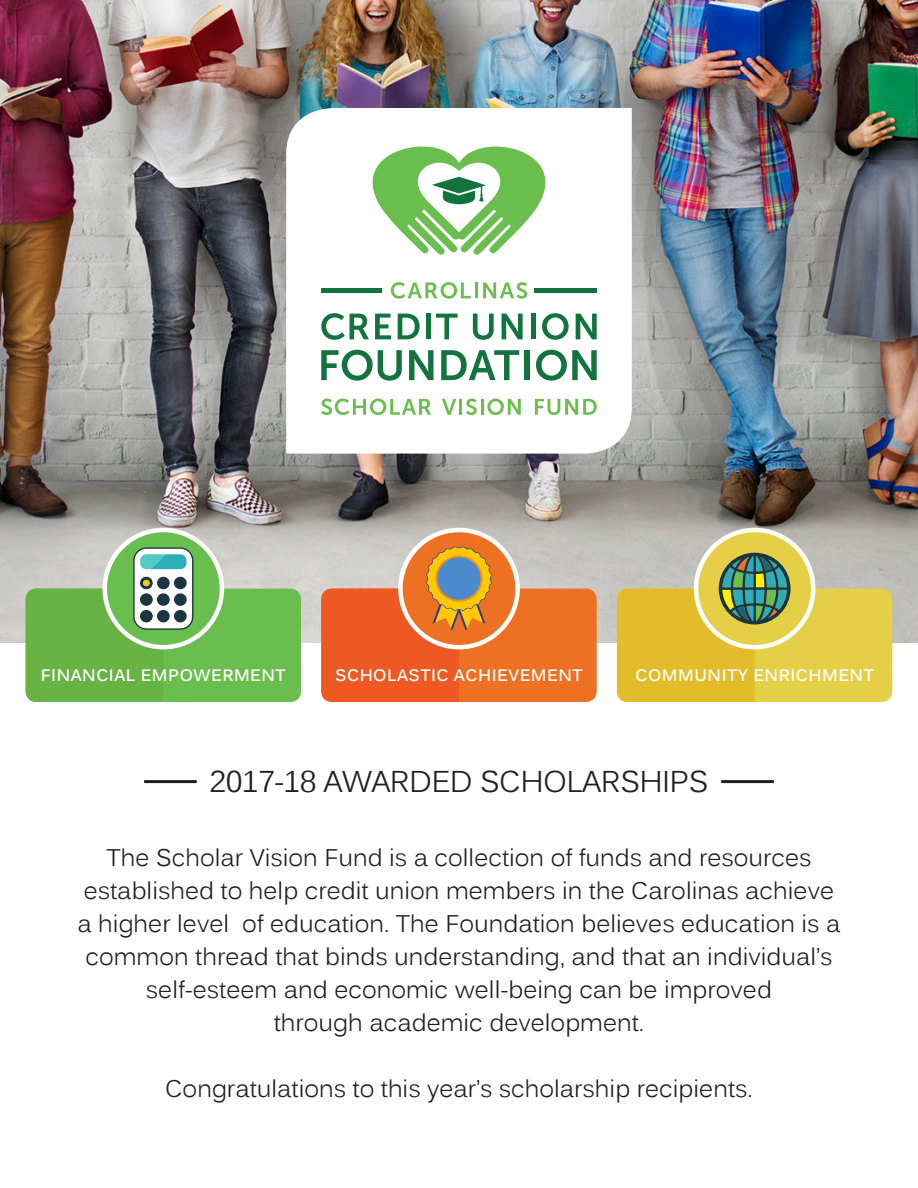
<style>
.page{position:relative;width:918px;height:1188px;background:#fff}
.page>*{position:absolute;margin:0;border:0;box-sizing:border-box;transform-origin:0 0}
.t1{font:30px "Kalinga";letter-spacing:-.02em;color:#231f20}
.t2{font:24px/33px "Kalinga";color:#231f20;text-align:center}
.t3{font:700 16.5px "Kalinga";letter-spacing:.03em;color:#fff}
</style>
<div class="page">
<img style="left:0;top:0;width:918px;height:643px">
<svg style="left:286px;top:108px;width:346px;height:346px"></svg>
<svg style="left:321px;top:313px;width:48px;height:27px"></svg>
<svg style="left:375px;top:314px;width:16px;height:25px"></svg>
<svg style="left:398px;top:314px;width:22px;height:25px"></svg>
<div style="left:426px;top:314px;width:5px;height:25px;background:#12733f"></div>
<svg style="left:436px;top:314px;width:22px;height:25px"></svg>
<svg style="left:473px;top:314px;width:21px;height:26px"></svg>
<svg style="left:502px;top:314px;width:21px;height:25px"></svg>
<div style="left:531px;top:314px;width:5px;height:25px;background:#12733f"></div>
<svg style="left:542px;top:313px;width:27px;height:27px"></svg>
<svg style="left:576px;top:314px;width:21px;height:25px"></svg>
<svg style="left:321px;top:350px;width:81px;height:31px"></svg>
<svg style="left:409px;top:350px;width:25px;height:30px"></svg>
<svg style="left:441px;top:350px;width:78px;height:30px"></svg>
<div style="left:524px;top:350px;width:6px;height:30px;background:#12733f"></div>
<svg style="left:536px;top:350px;width:61px;height:31px"></svg>
<hr style="left:321px;top:288px;width:61px;height:4px;background:#12733f">
<svg style="left:391px;top:282px;width:86px;height:17px"></svg>
<svg style="left:483px;top:282px;width:44px;height:17px"></svg>
<hr style="left:534px;top:288px;width:63px;height:4px;background:#12733f">
<svg style="left:372px;top:136px;width:174px;height:119px"></svg>
<svg style="left:321px;top:399px;width:110px;height:16px"></svg>
<svg style="left:442px;top:399px;width:14px;height:16px"></svg>
<hr style="left:459px;top:399px;width:3px;height:16px;background:#6abe4e">
<svg style="left:466px;top:399px;width:11px;height:16px"></svg>
<hr style="left:481px;top:399px;width:3px;height:16px;background:#6abe4e">
<svg style="left:487px;top:399px;width:34px;height:16px"></svg>
<svg style="left:535px;top:399px;width:62px;height:16px"></svg>
<div style="left:26px;top:589px;width:275px;height:113px;background:#6abe4e;border-radius:11px"></div>
<div style="left:105px;top:530px;width:117px;height:117px;background:#6abe4e;border-radius:50%"></div>
<div style="left:103px;top:528px;width:121px;height:121px;border:4px solid #fff;border-radius:50%"></div>
<div style="left:321px;top:589px;width:276px;height:113px;background:#ed7023;border-radius:11px"></div>
<svg style="left:400px;top:530px;width:118px;height:117px;fill:#ed7023"></svg>
<div style="left:398px;top:528px;width:122px;height:121px;border:4px solid #fff;border-radius:50%"></div>
<div style="left:617px;top:589px;width:275px;height:113px;background:#e4cf46;border-radius:11px"></div>
<div style="left:696px;top:530px;width:117px;height:117px;background:#e4cf46;border-radius:50%"></div>
<div style="left:694px;top:528px;width:121px;height:121px;border:4px solid #fff;border-radius:50%"></div>
<hr style="left:721px;top:780px;width:53px;height:3px;background:#231f20">
<hr style="left:144px;top:780px;width:53px;height:3px;background:#231f20">
<svg style="left:321px;top:546px;width:171px;height:156px"></svg>
<svg style="left:435px;top:555px;width:48px;height:47px"></svg>
<div style="left:437px;top:557px;width:44px;height:43px;background:#4b8acc;border-radius:50%"></div>
<div style="left:134px;top:548px;width:59px;height:81px;background:#fff;border-radius:12px"></div>
<div style="left:133px;top:547px;width:60px;height:83px;border:1px solid #1a3640;border-radius:12px"></div>
<svg style="left:26px;top:577px;width:137px;height:125px"></svg>
<div style="left:157px;top:577px;width:13px;height:12px;background:#1a3640;border-radius:50%"></div>
<svg style="left:174px;top:577px;width:13px;height:45px"></svg>
<div style="left:157px;top:593px;width:13px;height:13px;background:#1a3640;border-radius:50%"></div>
<div style="left:157px;top:610px;width:13px;height:12px;background:#1a3640;border-radius:50%"></div>
<div style="left:143px;top:580px;width:7px;height:6px;background:#ffc908;border-radius:50%"></div>
<svg style="left:140px;top:554px;width:46px;height:15px"></svg>
<svg style="left:617px;top:553px;width:174px;height:149px"></svg>
<p class="t3" style="left:41px;top:664px;width:246px">FINANCIAL EMPOWERMENT</p>
<p class="t3" style="left:335px;top:664px;width:249px">SCHOLASTIC ACHIEVEMENT</p>
<p class="t3" style="left:635px;top:664px;width:240px">COMMUNITY ENRICHMENT</p>
<p class="t1" style="left:210px;top:762px;width:500px">2017-18 AWARDED SCHOLARSHIPS</p>
<p class="t2" style="left:77px;top:844px;width:765px">The Scholar Vision Fund is a collection of funds and resources established to help credit union members in the Carolinas achieve a higher level of education. The Foundation believes education is a common thread that binds understanding, and that an individual’s self-esteem and economic well-being can be improved<br>through academic development.</p>
<p class="t2" style="left:165px;top:1075px;width:589px">Congratulations to this year’s scholarship recipients.</p>
</div>
